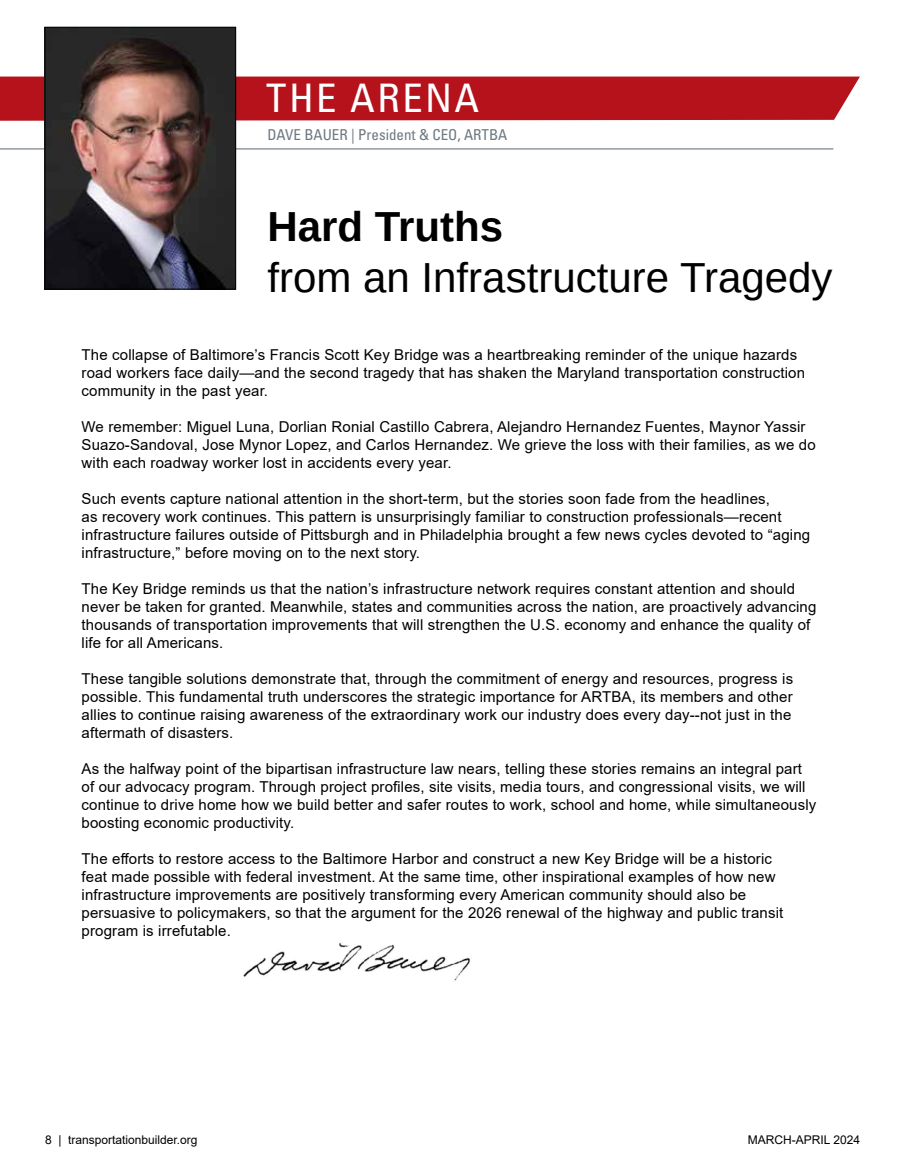
<style>
.page{position:relative;width:905px;height:1175px;background:#fff}
.page>*{position:absolute;margin:0;border:0;box-sizing:border-box;transform-origin:0 0}
.t1{font:42px "Liberation Sans";color:#000}
.t2{font:700 42px "Liberation Sans";color:#000}
.t3{font:condensed 39.3px "Univers LT Std";letter-spacing:.06em;color:#fff}
.t4{font:15px/18px "Arial";letter-spacing:.01em;color:#000}
.t5{font:condensed 15px "Univers LT Std";color:#6d7881}
.t6{font:12px "Arial";color:#000}
</style>
<div class="page">
<img style="left:243px;top:942px;width:227px;height:39px">
<hr style="left:0;top:148px;width:833px;height:1px;background:#6d7881">
<div style="left:0;top:77px;width:859px;height:44px;background:#b5121b"></div>
<img style="left:47px;top:29px;width:187px;height:258px">
<div style="left:45px;top:27px;width:191px;height:262px;border:1px solid #000"></div>
<h2 class="t3" style="left:266px;top:73px;width:214px">THE ARENA</h2>
<p class="t5" style="left:267px;top:126px;width:241px">DAVE BAUER | President &amp; CEO, ARTBA</p>
<h1 class="t2" style="left:267px;top:198px;width:237px">Hard Truths</h1>
<h1 class="t1" style="left:267px;top:250px;width:566px">from an Infrastructure Tragedy</h1>
<p class="t4" style="left:82px;top:345px;width:725px">The collapse of Baltimore’s Francis Scott Key Bridge was a heartbreaking reminder of the unique hazards road workers face daily—and the second tragedy that has shaken the Maryland transportation construction community in the past year.</p>
<p class="t4" style="left:82px;top:417px;width:735px">We remember: Miguel Luna, Dorlian Ronial Castillo Cabrera, Alejandro Hernandez Fuentes, Maynor Yassir<br>Suazo-Sandoval, Jose Mynor Lopez, and Carlos Hernandez. We grieve the loss with their families, as we do with each roadway worker lost in accidents every year.</p>
<p class="t4" style="left:82px;top:489px;width:730px">Such events capture national attention in the short-term, but the stories soon fade from the headlines,<br>as recovery work continues. This pattern is unsurprisingly familiar to construction professionals—recent infrastructure failures outside of Pittsburgh and in Philadelphia brought a few news cycles devoted to “aging infrastructure,” before moving on to the next story.</p>
<p class="t4" style="left:82px;top:579px;width:736px">The Key Bridge reminds us that the nation’s infrastructure network requires constant attention and should never be taken for granted. Meanwhile, states and communities across the nation, are proactively advancing thousands of transportation improvements that will strengthen the U.S. economy and enhance the quality of life for all Americans.</p>
<p class="t4" style="left:82px;top:669px;width:713px;text-align:justify">These tangible solutions demonstrate that, through the commitment of energy and resources, progress is possible. This fundamental truth underscores the strategic importance for ARTBA, its members and other allies to continue raising awareness of the extraordinary work our industry does every day--not just in the aftermath of disasters.</p>
<p class="t4" style="left:82px;top:759px;width:736px">As the halfway point of the bipartisan infrastructure law nears, telling these stories remains an integral part of our advocacy program. Through project profiles, site visits, media tours, and congressional visits, we will continue to drive home how we build better and safer routes to work, school and home, while simultaneously boosting economic productivity.</p>
<p class="t4" style="left:82px;top:849px;width:703px">The efforts to restore access to the Baltimore Harbor and construct a new Key Bridge will be a historic feat made possible with federal investment. At the same time, other inspirational examples of how new infrastructure improvements are positively transforming every American community should also be persuasive to policymakers, so that the argument for the 2026 renewal of the highway and public transit program is irrefutable.</p>
<p class="t6" style="left:45px;top:1131px;width:154px">8 | transportationbuilder.org</p>
<p class="t6" style="left:748px;top:1131px;width:114px">MARCH-APRIL 2024</p>
</div>
